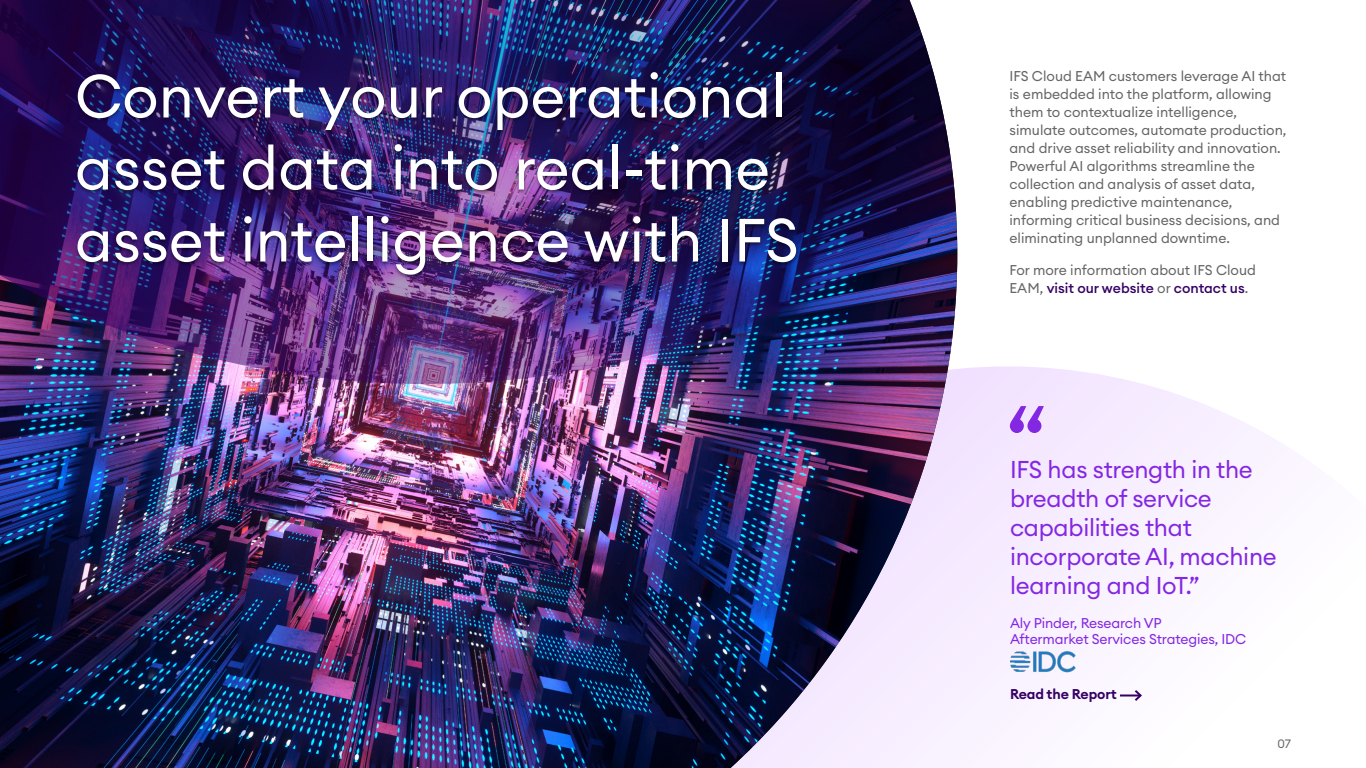
<style>
.page{position:relative;width:1366px;height:768px;background:#fff}
.page>*{position:absolute;margin:0;border:0;box-sizing:border-box;transform-origin:0 0}
.t1{font:94.5px "Euclid Circular A";color:#8427e2}
.t2{font:60px/72px "Euclid Circular A";color:#fff}
.t3{font:24px/28.8px "Euclid Circular A";letter-spacing:-.01em;color:#8427e2}
.t4{font:14px/18px "Euclid Circular A";color:#656565}
.t5{font:14px/16.8px "Euclid Circular A";letter-spacing:-.01em;color:#8427e2}
.t6{font:600 14px "Euclid Circular A";letter-spacing:-.01em;color:#360065}
.t7{font:12px "Euclid Circular A";color:#656565}
.s1{font-weight:500;color:#360065}
</style>
<div class="page">
<svg style="left:957px;top:366px;width:333px;height:402px;fill:#f9f3ff"></svg>
<img style="left:0;top:508px;width:957px;height:260px">
<img style="left:0;top:0;width:957px;height:508px">
<div style="left:75px;top:71px;width:724px;height:209px;background:#000;opacity:.45"></div>
<img style="left:1010px;top:651px;width:66px;height:21px">
<hr style="left:1120px;top:694px;width:21px;height:2px;background:#360065">
<svg style="left:1133px;top:688px;width:10px;height:15px"></svg>
<h2 class="t2" style="left:75px;top:60px;width:725px">Convert your operational asset data into real-time asset intelligence with IFS</h2>
<p class="t4" style="left:1010px;top:67px;width:279px">IFS Cloud EAM customers leverage AI that is embedded into the platform, allowing them to contextualize intelligence, simulate outcomes, automate production, and drive asset reliability and innovation.<br>Powerful AI algorithms streamline the collection and analysis of asset data, enabling predictive maintenance, informing critical business decisions, and eliminating unplanned downtime.</p>
<p class="t4" style="left:1010px;top:261px;width:248px">For more information about IFS Cloud<br>EAM, <span class="s1">visit our website</span> or <span class="s1">contact us</span>.</p>
<h1 class="t1" style="left:1006px;top:379px;width:43px">“</h1>
<h3 class="t3" style="left:1010px;top:455px;width:268px">IFS has strength in the breadth of service capabilities that incorporate AI, machine learning and IoT.”</h3>
<p class="t5" style="left:1010px;top:614px;width:238px">Aly Pinder, Research VP<br>Aftermarket Services Strategies, IDC</p>
<p class="t6" style="left:1010px;top:685px;width:108px">Read the Report</p>
<p class="t7" style="left:1277px;top:736px;width:15px">07</p>
</div>
